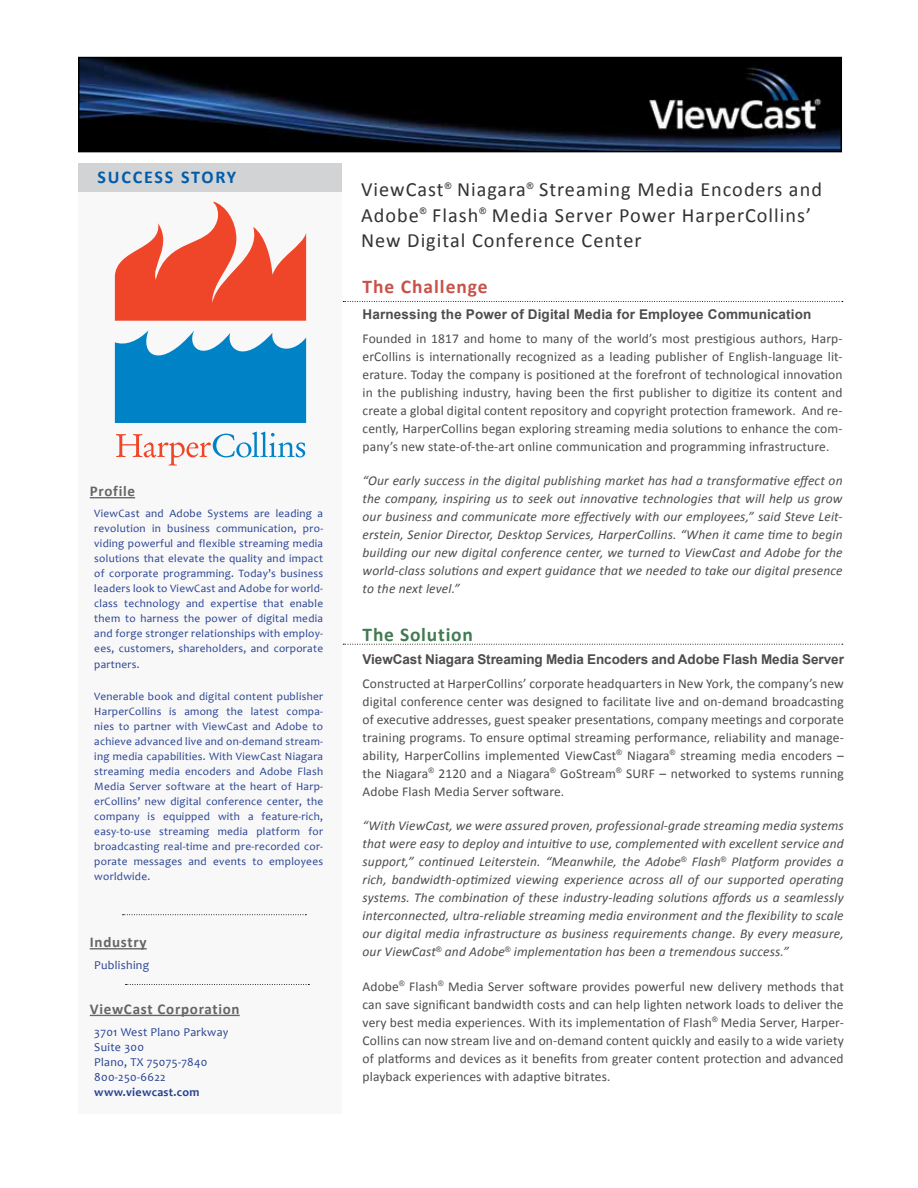
<style>
.page{position:relative;width:918px;height:1188px;background:#fff}
.page>*{position:absolute;margin:0;border:0;box-sizing:border-box;transform-origin:0 0}
.t1{font:20.25px/25.5px "Calibri";letter-spacing:.05em;color:#333}
.t2{font:700 19.5px "Calibri";letter-spacing:.05em;color:#c85248}
.t3{font:700 19.5px "Calibri";letter-spacing:.04em;color:#427b52}
.t4{font:700 18px "Calibri";letter-spacing:.1em;color:#005cab}
.t5{font:700 15px "Calibri";letter-spacing:.05em;color:#666}
.t6{font:13.5px/18px "Calibri";letter-spacing:.01em;color:#4d4d4f;text-align:justify}
.t7{font:italic 13.5px/18px "Calibri";letter-spacing:.01em;color:#4d4d4f;text-align:justify}
.t8{font:700 13.5px "Arial";letter-spacing:-.005em;color:#4d4d4f}
.t9{font:12px/15px "Candara";letter-spacing:.025em;color:#25408f}
.t10{font:700 12px "Candara";letter-spacing:.025em;color:#25408f}
.t11{font:11.25px/15px "Candara";letter-spacing:.025em;color:#25408f;text-align:justify}
.t12{font:9px "Arial";color:#262626}
</style>
<div class="page">
<div style="left:78px;top:191px;width:264px;height:923px;background:#f8f8f9"></div>
<svg style="left:343px;top:644px;width:500px;height:1px"></svg>
<svg style="left:343px;top:301px;width:500px;height:1px"></svg>
<div style="left:78px;top:163px;width:264px;height:29px;background:#d1d3d4"></div>
<hr style="left:90px;top:497px;width:45px;height:1px;background:#666">
<img style="left:81px;top:60px;width:758px;height:89px">
<div style="left:78px;top:57px;width:764px;height:95px;border:2px solid #000"></div>
<hr style="left:90px;top:1015px;width:150px;height:1px;background:#666">
<svg style="left:123px;top:914px;width:183px;height:1px"></svg>
<svg style="left:126px;top:984px;width:183px;height:1px"></svg>
<hr style="left:90px;top:948px;width:57px;height:1px;background:#666">
<svg style="left:116px;top:432px;width:189px;height:34px"></svg>
<svg style="left:115px;top:330px;width:191px;height:93px"></svg>
<svg style="left:115px;top:202px;width:191px;height:119px"></svg>
<h3 class="t4" style="left:98px;top:165px;width:140px">SUCCESS STORY</h3>
<p class="t5" style="left:90px;top:482px;width:47px">Profile</p>
<p class="t11" style="left:94px;top:505px;width:230px">ViewCast and Adobe Systems are leading a revolution in business communication, pro&shy;viding powerful and flexible streaming media solutions that elevate the quality and impact of corporate programming. Today’s business leaders look to ViewCast and Adobe for world&shy;class technology and expertise that enable them to harness the power of digital media and forge stronger relationships with employ&shy;ees, customers, shareholders, and corporate</p>
<p class="t11" style="left:94px;top:657px;width:47px">partners.</p>
<p class="t11" style="left:94px;top:688px;width:230px">Venerable book and digital content publisher HarperCollins is among the latest compa&shy;nies to partner with ViewCast and Adobe to achieve advanced live and on-demand stream&shy;ing media capabilities. With ViewCast Niagara streaming media encoders and Adobe Flash Media Server software at the heart of Harp&shy;erCollins’ new digital conference center, the company is equipped with a feature-rich, easy-to-use streaming media platform for broadcasting real-time and pre-recorded cor&shy;porate messages and events to employees worldwide.</p>
<p class="t5" style="left:90px;top:933px;width:58px">Industry</p>
<p class="t9" style="left:94px;top:958px;width:56px">Publishing</p>
<p class="t5" style="left:90px;top:1000px;width:151px">ViewCast Corporation</p>
<p class="t9" style="left:94px;top:1024px;width:136px">3701 West Plano Parkway<br>Suite 300<br>Plano, TX 75075-7840<br>800-250-6622</p>
<p class="t10" style="left:94px;top:1084px;width:107px">www.viewcast.com</p>
<h1 class="t1" style="left:361px;top:177px;width:84px">ViewCast</h1>
<p class="t12" style="left:445px;top:180px;width:8px">®</p>
<h1 class="t1" style="left:457px;top:177px;width:70px">Niagara</h1>
<p class="t12" style="left:527px;top:180px;width:8px">®</p>
<h1 class="t1" style="left:539px;top:177px;width:284px">Streaming Media Encoders and</h1>
<h1 class="t1" style="left:361px;top:202px;width:59px">Adobe</h1>
<p class="t12" style="left:420px;top:205px;width:8px">®</p>
<h1 class="t1" style="left:432px;top:202px;width:48px">Flash</h1>
<p class="t12" style="left:479px;top:205px;width:8px">®</p>
<h1 class="t1" style="left:361px;top:202px;width:452px;text-indent:131px">Media Server Power HarperCollins’<br>New Digital Conference Center</h1>
<h2 class="t2" style="left:363px;top:274px;width:127px">The Challenge</h2>
<p class="t8" style="left:363px;top:305px;width:450px">Harnessing the Power of Digital Media for Employee Communication</p>
<p class="t6" style="left:363px;top:329px;width:482px">Founded in 1817 and home to many of the world’s most prestigious authors, Harp&shy;erCollins is internationally recognized as a leading publisher of English-language lit&shy;erature. Today the company is positioned at the forefront of technological innovation in the publishing industry, having been the first publisher to digitize its content and create a global digital content repository and copyright protection framework. And re&shy;cently, HarperCollins began exploring streaming media solutions to enhance the com&shy;pany’s new state-of-the-art online communication and programming infrastructure.</p>
<p class="t7" style="left:363px;top:471px;width:482px">“Our early success in the digital publishing market has had a transformative effect on the company, inspiring us to seek out innovative technologies that will help us grow our business and communicate more effectively with our employees,” said Steve Leit&shy;erstein, Senior Director, Desktop Services, HarperCollins. “When it came time to begin building our new digital conference center, we turned to ViewCast and Adobe for the world-class solutions and expert guidance that we needed to take our digital presence to the next level.”</p>
<h2 class="t3" style="left:363px;top:622px;width:112px">The Solution</h2>
<p class="t8" style="left:363px;top:650px;width:483px">ViewCast Niagara Streaming Media Encoders and Adobe Flash Media Server</p>
<p class="t6" style="left:363px;top:674px;width:483px">Constructed at HarperCollins’ corporate headquarters in New York, the company’s new digital conference center was designed to facilitate live and on-demand broadcasting of executive addresses, guest speaker presentations, company meetings and corporate training programs. To ensure optimal streaming performance, reliability and manage&shy;ability, HarperCollins implemented ViewCast<sup>®</sup> Niagara<sup>®</sup> streaming media encoders – the Niagara<sup>®</sup> 2120 and a Niagara<sup>®</sup> GoStream<sup>®</sup> SURF – networked to systems running Adobe Flash Media Server software.</p>
<p class="t7" style="left:363px;top:816px;width:483px">“With ViewCast, we were assured proven, professional-grade streaming media systems that were easy to deploy and intuitive to use, complemented with excellent service and support,” continued Leiterstein. “Meanwhile, the Adobe<sup>®</sup> Flash<sup>®</sup> Platform provides a rich, bandwidth-optimized viewing experience across all of our supported operating systems. The combination of these industry-leading solutions affords us a seamlessly interconnected, ultra-reliable streaming media environment and the flexibility to scale our digital media infrastructure as business requirements change. By every measure, our ViewCast<sup>®</sup> and Adobe<sup>®</sup> implementation has been a tremendous success.”</p>
<p class="t6" style="left:363px;top:977px;width:483px">Adobe<sup>®</sup> Flash<sup>®</sup> Media Server software provides powerful new delivery methods that can save significant bandwidth costs and can help lighten network loads to deliver the very best media experiences. With its implementation of Flash<sup>®</sup> Media Server, Harper-Collins can now stream live and on-demand content quickly and easily to a wide variety of platforms and devices as it benefits from greater content protection and advanced playback experiences with adaptive bitrates.</p>
</div>
